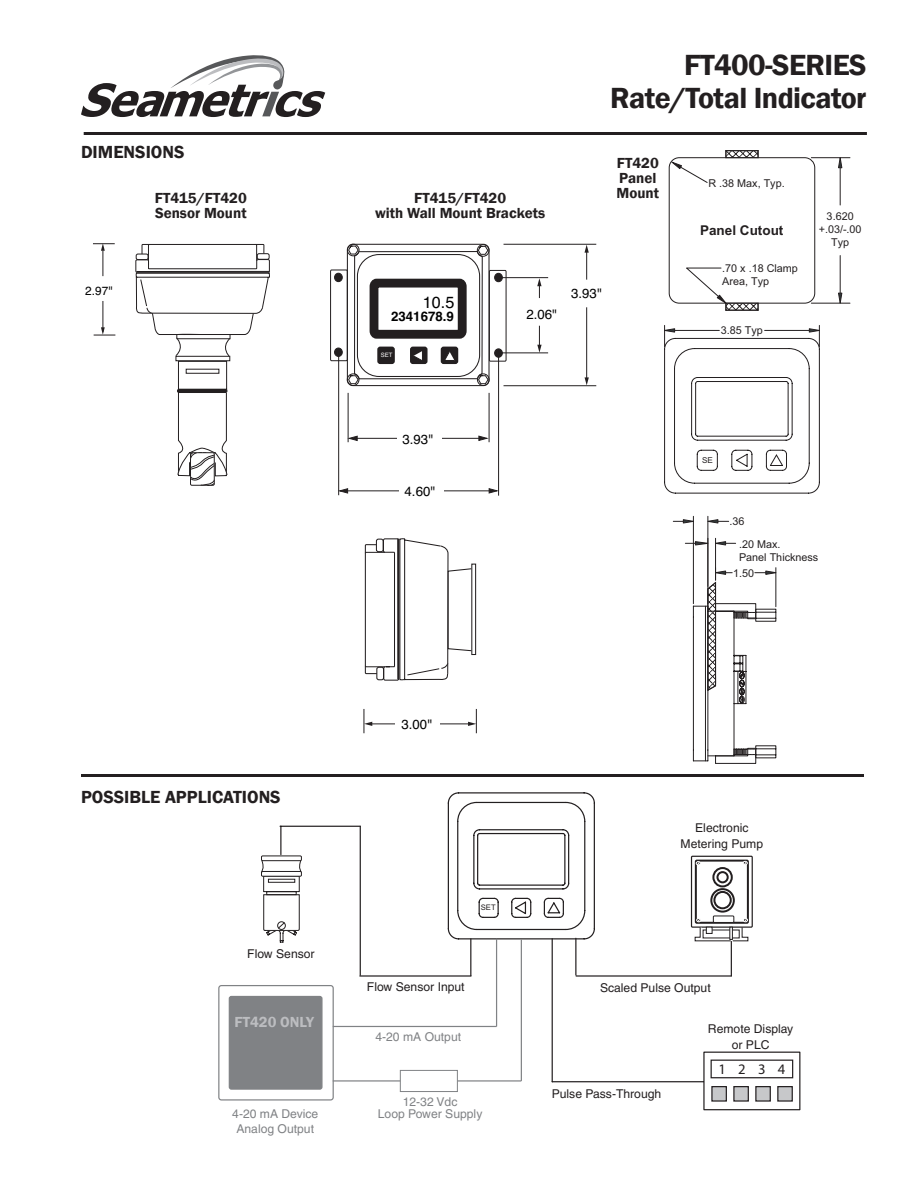
<style>
.page{position:relative;width:918px;height:1188px;background:#fff}
.page>*{position:absolute;margin:0;border:0;box-sizing:border-box;transform-origin:0 0}
.t1{font:600 30px "Franklin Gothic";letter-spacing:-.02em;color:#231f20}
.Subhead_1{font:600 18px "Franklin Gothic";color:#231f20}
.t2{font:16.2px "Helvetica";color:#000}
.t3{font:600 15px/15px "Franklin Gothic";color:#231f20}
.t4{font:600 15px "Franklin Gothic";color:#bcbdc0}
.t5{font:14.55px "Myriad";color:#231f20}
.t6{font:700 13.5px "Arial";color:#231f20}
.t7{font:13.2px "Helvetica";color:#000}
.t8{font:700 13.2px "Helvetica";color:#000}
.t9{font:12.15px/15.5px "Helvetica";color:#231f20;text-align:center}
.t10{font:12.15px "Helvetica";color:#808285}
.t11{font:11.85px "Helvetica";color:#000}
.t12{font:10.8px/13px "Arial";color:#231f20}
.t13{font:8.1px "Arial";color:#231f20}
.t14{font:7.65px "Arial";color:#231f20}
.t15{font:6px "Helvetica";color:#fff}
</style>
<div class="page">
<svg style="left:228px;top:792px;width:572px;height:319px"></svg>
<hr style="left:280px;top:826px;width:80px;height:1px;background:#231f20">
<svg style="left:664px;top:351px;width:156px;height:143px"></svg>
<svg style="left:680px;top:351px;width:140px;height:73px"></svg>
<hr style="left:899px;top:338px;width:1px;height:155px;background:#231f20">
<svg style="left:664px;top:150px;width:187px;height:201px"></svg>
<hr style="left:103px;top:250px;width:1px;height:82px;background:#231f20">
<div style="left:175px;top:356px;width:55px;height:5px;border:1px solid #231f20"></div>
<div style="left:178px;top:361px;width:49px;height:29px;border:1px solid #231f20"></div>
<div style="left:186px;top:369px;width:33px;height:5px;border:1px solid #231f20"></div>
<div style="left:177px;top:389px;width:50px;height:4px;border:1px solid #231f20"></div>
<svg style="left:177px;top:392px;width:51px;height:94px"></svg>
<svg style="left:135px;top:244px;width:135px;height:113px"></svg>
<svg style="left:102px;top:276px;width:2px;height:25px"></svg>
<svg style="left:94px;top:327px;width:21px;height:9px"></svg>
<svg style="left:93px;top:243px;width:22px;height:8px"></svg>
<div style="left:330px;top:270px;width:18px;height:91px;border:1px solid #231f20"></div>
<hr style="left:586px;top:251px;width:1px;height:128px;background:#231f20">
<svg style="left:585px;top:377px;width:4px;height:8px"></svg>
<svg style="left:585px;top:245px;width:4px;height:8px"></svg>
<div style="left:335px;top:273px;width:7px;height:9px;background:#231f20;border-radius:50%"></div>
<div style="left:334px;top:273px;width:9px;height:9px;border:1px solid #231f20;border-radius:50%"></div>
<div style="left:335px;top:348px;width:7px;height:8px;background:#231f20;border-radius:50%"></div>
<div style="left:334px;top:348px;width:9px;height:9px;border:1px solid #231f20;border-radius:50%"></div>
<div style="left:489px;top:270px;width:18px;height:92px;border:1px solid #231f20"></div>
<div style="left:495px;top:273px;width:7px;height:9px;background:#231f20;border-radius:50%"></div>
<div style="left:494px;top:273px;width:9px;height:9px;border:1px solid #231f20;border-radius:50%"></div>
<div style="left:495px;top:349px;width:7px;height:8px;background:#231f20;border-radius:50%"></div>
<div style="left:494px;top:348px;width:9px;height:10px;border:1px solid #231f20;border-radius:50%"></div>
<hr style="left:356px;top:438px;width:124px;height:1px;background:#231f20">
<svg style="left:478px;top:435px;width:11px;height:6px"></svg>
<svg style="left:347px;top:435px;width:11px;height:6px"></svg>
<hr style="left:348px;top:393px;width:1px;height:49px;background:#231f20">
<hr style="left:489px;top:393px;width:1px;height:49px;background:#231f20">
<hr style="left:504px;top:244px;width:92px;height:1px;background:#231f20">
<hr style="left:504px;top:385px;width:92px;height:1px;background:#231f20">
<hr style="left:539px;top:285px;width:1px;height:61px;background:#231f20">
<svg style="left:537px;top:345px;width:5px;height:8px"></svg>
<svg style="left:537px;top:278px;width:5px;height:8px"></svg>
<hr style="left:501px;top:353px;width:47px;height:1px;background:#231f20">
<hr style="left:501px;top:277px;width:47px;height:1px;background:#231f20">
<hr style="left:338px;top:354px;width:1px;height:141px;background:#231f20">
<hr style="left:498px;top:356px;width:1px;height:140px;background:#231f20">
<hr style="left:340px;top:490px;width:154px;height:1px;background:#231f20">
<svg style="left:488px;top:488px;width:12px;height:6px"></svg>
<svg style="left:338px;top:488px;width:11px;height:6px"></svg>
<svg style="left:346px;top:244px;width:144px;height:142px"></svg>
<div style="left:397px;top:430px;width:45px;height:16px;background:#fff"></div>
<div style="left:400px;top:483px;width:44px;height:16px;background:#fff"></div>
<svg style="left:586px;top:280px;width:1px;height:27px"></svg>
<svg style="left:539px;top:298px;width:1px;height:28px"></svg>
<hr style="left:84px;top:132px;width:783px;height:3px;background:#231f20">
<hr style="left:81px;top:774px;width:783px;height:3px;background:#231f20">
<hr style="left:371px;top:724px;width:97px;height:1px;background:#231f20">
<svg style="left:468px;top:709px;width:9px;height:24px"></svg>
<svg style="left:364px;top:709px;width:8px;height:24px"></svg>
<div style="left:396px;top:714px;width:44px;height:17px;background:#fff"></div>
<svg style="left:364px;top:538px;width:109px;height:143px"></svg>
<svg style="left:471px;top:564px;width:5px;height:91px"></svg>
<svg style="left:672px;top:515px;width:105px;height:249px"></svg>
<svg style="left:81px;top:55px;width:244px;height:62px"></svg>
<p class="Subhead_1" style="left:81px;top:141px;width:105px">DIMENSIONS</p>
<p class="t11" style="left:85px;top:281px;width:29px">2.97"</p>
<p class="t3" style="left:155px;top:191px;width:93px">FT415/FT420<br>Sensor Mount</p>
<p class="t1" style="left:684px;top:47px;width:184px">FT400-SERIES</p>
<p class="t1" style="left:610px;top:80px;width:258px">Rate/Total Indicator</p>
<p class="t3" style="left:414px;top:191px;width:93px">FT415/FT420</p>
<p class="t3" style="left:375px;top:206px;width:172px">with Wall Mount Brackets</p>
<p class="t3" style="left:617px;top:156px;width:44px">FT420<br>Panel<br>Mount</p>
<p class="t2" style="left:423px;top:288px;width:33px">10.5</p>
<p class="t8" style="left:391px;top:304px;width:64px">2341678.9</p>
<p class="t7" style="left:526px;top:303px;width:32px">2.06"</p>
<p class="t15" style="left:381px;top:350px;width:13px">SET</p>
<p class="t7" style="left:571px;top:282px;width:32px">3.93"</p>
<p class="t12" style="left:708px;top:177px;width:78px">R .38 Max, Typ.</p>
<p class="t6" style="left:700px;top:221px;width:85px">Panel Cutout</p>
<p class="t12" style="left:722px;top:263px;width:77px">.70 x .18 Clamp<br>Area, Typ</p>
<p class="t12" style="left:721px;top:325px;width:44px">3.85 Typ</p>
<p class="t12" style="left:819px;top:211px;width:44px;text-align:center">3.620 +.03/-.00<br>Typ</p>
<p class="t7" style="left:403px;top:428px;width:32px">3.93"</p>
<p class="t7" style="left:405px;top:480px;width:32px">4.60"</p>
<p class="t13" style="left:702px;top:457px;width:12px">SE</p>
<p class="t12" style="left:729px;top:516px;width:17px">.36</p>
<p class="t12" style="left:739px;top:538px;width:81px">.20 Max.<br>Panel Thickness</p>
<p class="t12" style="left:733px;top:567px;width:23px">1.50</p>
<p class="Subhead_1" style="left:81px;top:786px;width:201px">POSSIBLE APPLICATIONS</p>
<p class="t9" style="left:247px;top:946px;width:69px">Flow Sensor</p>
<p class="t4" style="left:235px;top:1013px;width:81px">FT420 ONLY</p>
<p class="t7" style="left:402px;top:713px;width:32px">3.00"</p>
<p class="t14" style="left:481px;top:903px;width:16px">SET</p>
<p class="t9" style="left:367px;top:979px;width:99px">Flow Sensor Input</p>
<p class="t10" style="left:375px;top:1030px;width:87px">4-20 mA Output</p>
<p class="t10" style="left:403px;top:1094px;width:56px">12-32 Vdc</p>
<p class="t9" style="left:681px;top:820px;width:84px">Electronic<br>Metering Pump</p>
<p class="t9" style="left:600px;top:980px;width:112px">Scaled Pulse Output</p>
<p class="t9" style="left:552px;top:1086px;width:111px">Pulse Pass-Through</p>
<p class="t9" style="left:708px;top:1021px;width:87px">Remote Display or PLC</p>
<p class="t5" style="left:718px;top:1062px;width:69px">1 2 3 4</p>
<p class="t10" style="left:232px;top:1106px;width:88px">4-20 mA Device</p>
<p class="t10" style="left:378px;top:1106px;width:106px">Loop Power Supply</p>
<p class="t10" style="left:236px;top:1122px;width:79px">Analog Output</p>
</div>
